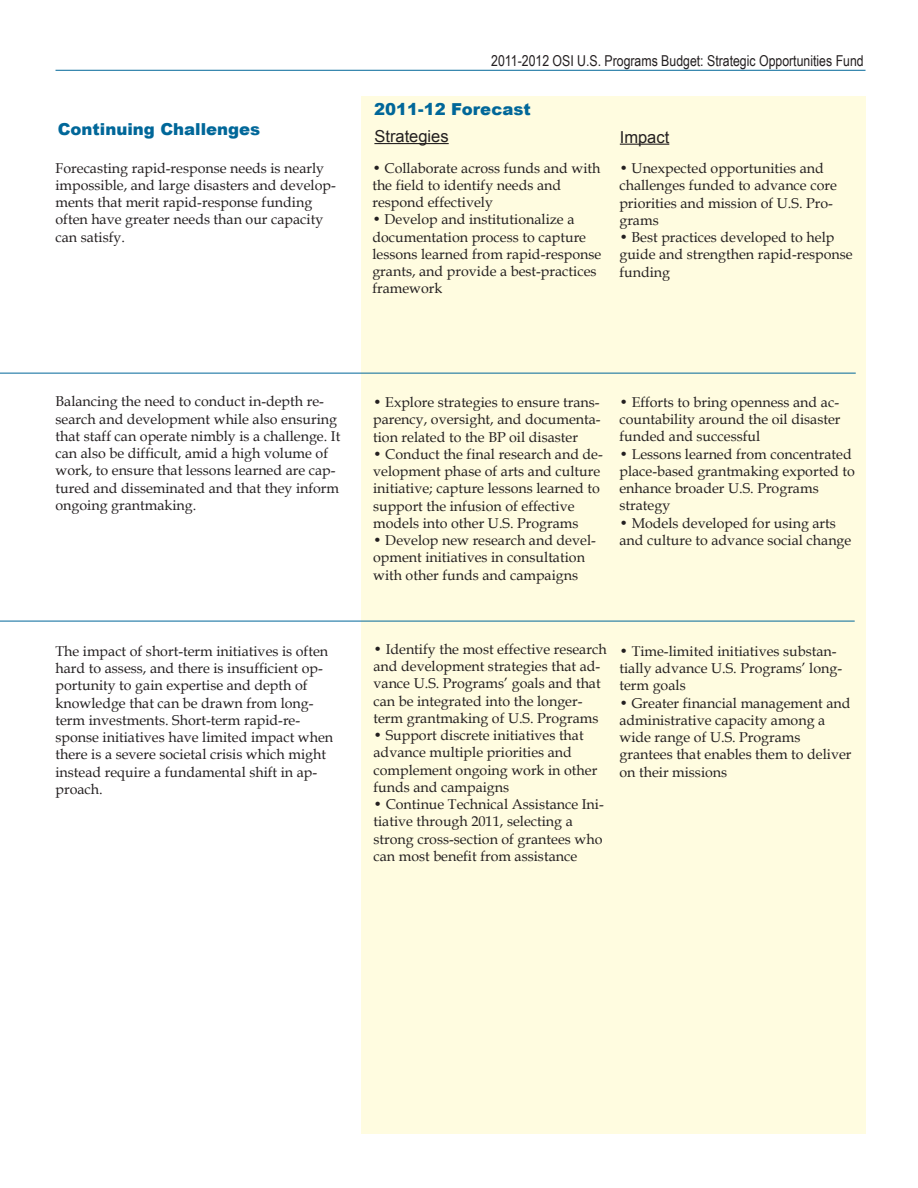
<style>
.page{position:relative;width:918px;height:1188px;background:#fff}
.page>*{position:absolute;margin:0;border:0;box-sizing:border-box;transform-origin:0 0}
.t1{font:900 16.5px "Arial";color:#006799}
.t2{font:16.5px "Arial";color:#231f20}
.t3{font:15px "Arial Narrow";color:#231f20}
.t4{font:14.25px/17.2px "Book Antiqua";color:#231f20}
</style>
<div class="page">
<div style="left:361px;top:97px;width:505px;height:1037px;background:#fffce0"></div>
<hr style="left:56px;top:70px;width:810px;height:1px;background:#006799">
<hr style="left:374px;top:143px;width:75px;height:1px;background:#231f20">
<hr style="left:620px;top:144px;width:49px;height:1px;background:#231f20">
<hr style="left:0;top:621px;width:855px;height:1px;background:#006799">
<hr style="left:0;top:373px;width:856px;height:1px;background:#006799">
<p class="t3" style="left:491px;top:52px;width:374px">2011-2012 OSI U.S. Programs Budget: Strategic Opportunities Fund</p>
<p class="t1" style="left:58px;top:117px;width:204px">Continuing Challenges</p>
<p class="t1" style="left:374px;top:97px;width:158px">2011-12 Forecast</p>
<p class="t2" style="left:374px;top:127px;width:76px">Strategies</p>
<p class="t2" style="left:620px;top:128px;width:51px">Impact</p>
<p class="t4" style="left:56px;top:159px;width:282px">Forecasting rapid-response needs is nearly impossible, and large disasters and develop&shy;ments that merit rapid-response funding often have greater needs than our capacity can satisfy.</p>
<p class="t4" style="left:372px;top:159px;width:230px">• Collaborate across funds and with the field to identify needs and respond effectively</p>
<p class="t4" style="left:372px;top:211px;width:231px">• Develop and institutionalize a documentation process to capture lessons learned from rapid-response grants, and provide a best-practices framework</p>
<p class="t4" style="left:619px;top:160px;width:219px">• Unexpected opportunities and challenges funded to advance core priorities and mission of U.S. Pro&shy;grams</p>
<p class="t4" style="left:619px;top:229px;width:235px">• Best practices developed to help guide and strengthen rapid-response funding</p>
<p class="t4" style="left:56px;top:393px;width:286px">Balancing the need to conduct in-depth re&shy;search and development while also ensuring that staff can operate nimbly is a challenge. It can also be difficult, amid a high volume of work, to ensure that lessons learned are cap&shy;tured and disseminated and that they inform ongoing grantmaking.</p>
<p class="t4" style="left:373px;top:394px;width:229px;text-align:justify">• Explore strategies to ensure trans&shy;parency, oversight, and documenta&shy;tion related to the BP oil disaster</p>
<p class="t4" style="left:373px;top:446px;width:231px">• Conduct the final research and de&shy;velopment phase of arts and culture initiative; capture lessons learned to support the infusion of effective models into other U.S. Programs</p>
<p class="t4" style="left:373px;top:532px;width:224px">• Develop new research and devel&shy;opment initiatives in consultation with other funds and campaigns</p>
<p class="t4" style="left:619px;top:394px;width:223px;text-align:justify">• Efforts to bring openness and ac&shy;countability around the oil disaster funded and successful</p>
<p class="t4" style="left:619px;top:445px;width:237px">• Lessons learned from concentrated place-based grantmaking exported to enhance broader U.S. Programs strategy</p>
<p class="t4" style="left:619px;top:514px;width:233px">• Models developed for using arts and culture to advance social change</p>
<p class="t4" style="left:56px;top:643px;width:279px">The impact of short-term initiatives is often hard to assess, and there is insufficient op&shy;portunity to gain expertise and depth of knowledge that can be drawn from long&shy;term investments. Short-term rapid-re&shy;sponse initiatives have limited impact when there is a severe societal crisis which might instead require a fundamental shift in ap&shy;proach.</p>
<p class="t4" style="left:374px;top:641px;width:235px">• Identify the most effective research and development strategies that ad&shy;vance U.S. Programs’ goals and that can be integrated into the longer&shy;term grantmaking of U.S. Programs</p>
<p class="t4" style="left:374px;top:727px;width:225px">• Support discrete initiatives that advance multiple priorities and complement ongoing work in other funds and campaigns</p>
<p class="t4" style="left:373px;top:796px;width:232px">• Continue Technical Assistance Ini&shy;tiative through 2011, selecting a strong cross-section of grantees who can most benefit from assistance</p>
<p class="t4" style="left:619px;top:643px;width:224px">• Time-limited initiatives substan&shy;tially advance U.S. Programs’ long&shy;term goals</p>
<p class="t4" style="left:619px;top:694px;width:234px">• Greater financial management and administrative capacity among a wide range of U.S. Programs grantees that enables them to deliver on their missions</p>
</div>
